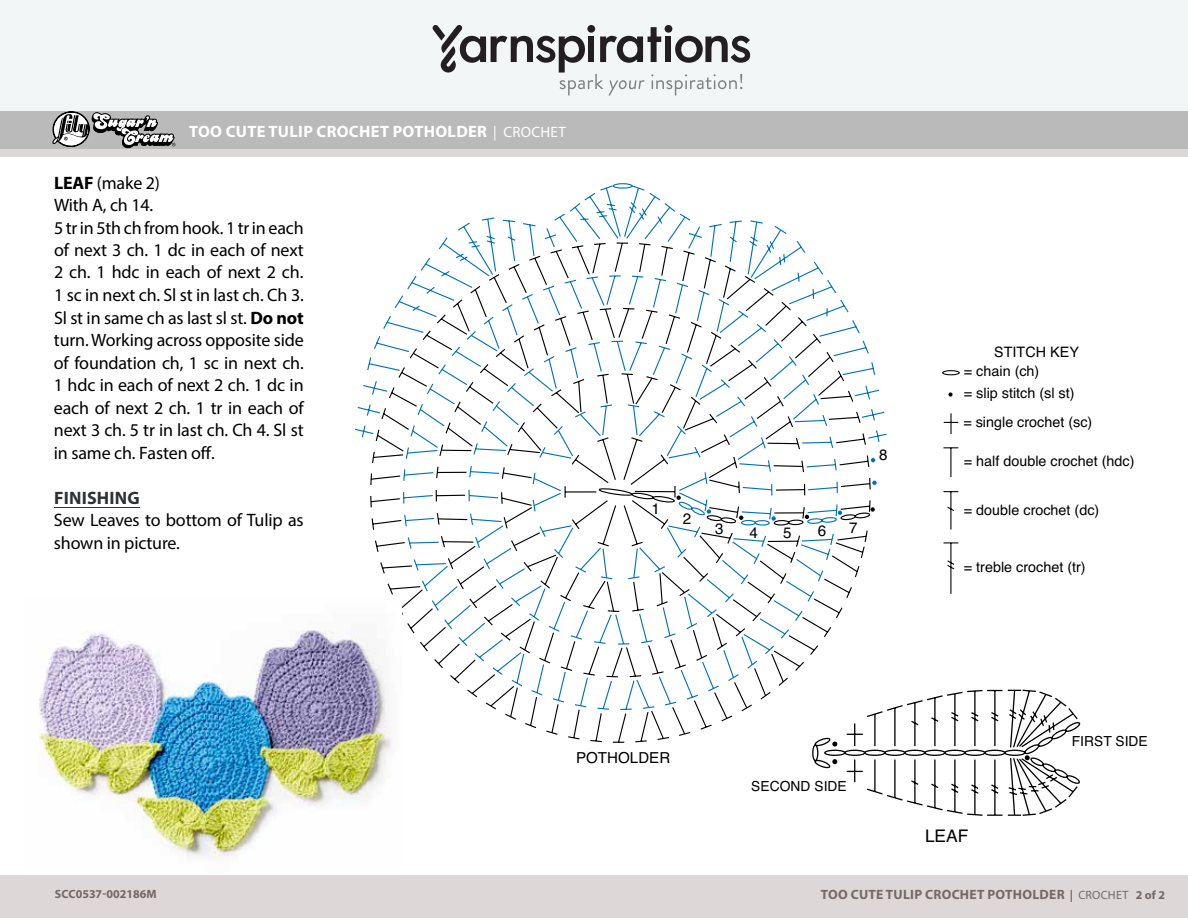
<style>
.page{position:relative;width:1188px;height:918px;background:#fff}
.page>*{position:absolute;margin:0;border:0;box-sizing:border-box;transform-origin:0 0}
.t1{font:18px/22.5px "Myriad Pro";letter-spacing:-.01em;color:#000}
.t2{font:17.4px "Helvetica";color:#000}
.t3{font:700 16.5px "Myriad Pro";letter-spacing:.02em;color:#fff}
.t4{font:15.15px "Helvetica";color:#000}
.Pattern_Title{font:700 15px "Myriad Pro";letter-spacing:.02em;color:#fff}
.t5{font:14.4px/19.6px "Helvetica";color:#000}
.t6{font:13.95px "Helvetica";color:#000}
.t7{font:700 13.5px "Myriad Pro";letter-spacing:.02em;color:#756966}
.t8{font:700 12px "Myriad Pro";letter-spacing:.02em;color:#746865}
.t9{font:700 12px "Myriad Pro";color:#746865}
.s1{font-weight:400}
.s2{font-weight:400;font-size:15px}
.s3{font-weight:700}
.s4{font-weight:700;color:#2e3236}
.s5{font-size:12px}
.s6{font-weight:400;font-size:12px}
</style>
<div class="page">
<div style="left:0;top:111px;width:1188px;height:38px;background:#bababa"></div>
<div style="left:0;top:0;width:1188px;height:111px;background:#f3f6f7"></div>
<svg style="left:433px;top:25px;width:318px;height:71px"></svg>
<div style="left:0;top:149px;width:1188px;height:769px;background:#ddd8d7"></div>
<div style="left:0;top:157px;width:1188px;height:717px;background:#fff"></div>
<hr style="left:54px;top:507px;width:86px;height:1px;background:#2e3236">
<svg style="left:52px;top:112px;width:124px;height:37px"></svg>
<svg style="left:355px;top:183px;width:444px;height:255px"></svg>
<svg style="left:370px;top:242px;width:711px;height:574px"></svg>
<img style="left:39px;top:598px;width:363px;height:259px">
<p class="Pattern_Title" style="left:181px;top:121px;width:230px">PATCHWORK BLANKET <span class="s1">| CROCHET</span></p>
<p class="t3" style="left:189px;top:120px;width:378px">TOO CUTE TULIP CROCHET POTHOLDER <span class="s2">| CROCHET</span></p>
<p class="t1" style="left:54px;top:171px;width:251px"><span class="s3">LEAF</span> (make 2)<br>With A, ch 14.<br>5 tr in 5th ch from hook. 1 tr in each of next 3 ch. 1 dc in each of next<br>2 ch. 1 hdc in each of next 2 ch.<br>1 sc in next ch. Sl st in last ch. Ch 3.<br>Sl st in same ch as last sl st. <span class="s3">Do not </span>turn.Working across opposite side of foundation ch, 1 sc in next ch.<br>1 hdc in each of next 2 ch. 1 dc in each of next 2 ch. 1 tr in each of next 3 ch. 5 tr in last ch. Ch 4. Sl st in same ch. Fasten off.</p>
<p class="t1" style="left:54px;top:486px;width:251px"><span class="s4">FINISHING<br></span>Sew Leaves to bottom of Tulip as shown in picture.</p>
<p class="t4" style="left:651px;top:497px;width:10px">1</p>
<p class="t4" style="left:683px;top:507px;width:10px">2</p>
<p class="t4" style="left:879px;top:443px;width:10px">8</p>
<p class="t4" style="left:715px;top:517px;width:10px">3</p>
<p class="t4" style="left:749px;top:521px;width:10px">4</p>
<p class="t4" style="left:783px;top:521px;width:10px">5</p>
<p class="t4" style="left:818px;top:519px;width:10px">6</p>
<p class="t4" style="left:849px;top:516px;width:10px">7</p>
<p class="t5" style="left:964px;top:342px;width:117px;text-indent:30px">STITCH KEY = chain (ch)</p>
<p class="t5" style="left:964px;top:384px;width:112px">= slip stitch (sl st)</p>
<p class="t5" style="left:963px;top:413px;width:131px">= single crochet (sc)</p>
<p class="t5" style="left:964px;top:452px;width:172px">= half double crochet (hdc)</p>
<p class="t5" style="left:964px;top:500px;width:137px">= double crochet (dc)</p>
<p class="t5" style="left:964px;top:557px;width:123px">= treble crochet (tr)</p>
<p class="t9" style="left:55px;top:886px;width:103px">SCC0537-002186M</p>
<p class="t4" style="left:576px;top:746px;width:96px">POTHOLDER</p>
<p class="t6" style="left:751px;top:775px;width:97px">SECOND SIDE</p>
<p class="t2" style="left:925px;top:822px;width:45px">LEAF</p>
<p class="t6" style="left:1072px;top:730px;width:78px">FIRST SIDE</p>
<p class="t8" style="left:853px;top:887px;width:283px">BUTTERFLY CROCHET DISHCLOTH <span class="s1">| CROCHET</span> 2 of 2</p>
<p class="t7" style="left:821px;top:886px;width:346px">TOO CUTE TULIP CROCHET POTHOLDER <span class="s5">|</span> <span class="s6">CROCHET</span> <span class="s5">2 of 2</span></p>
</div>
